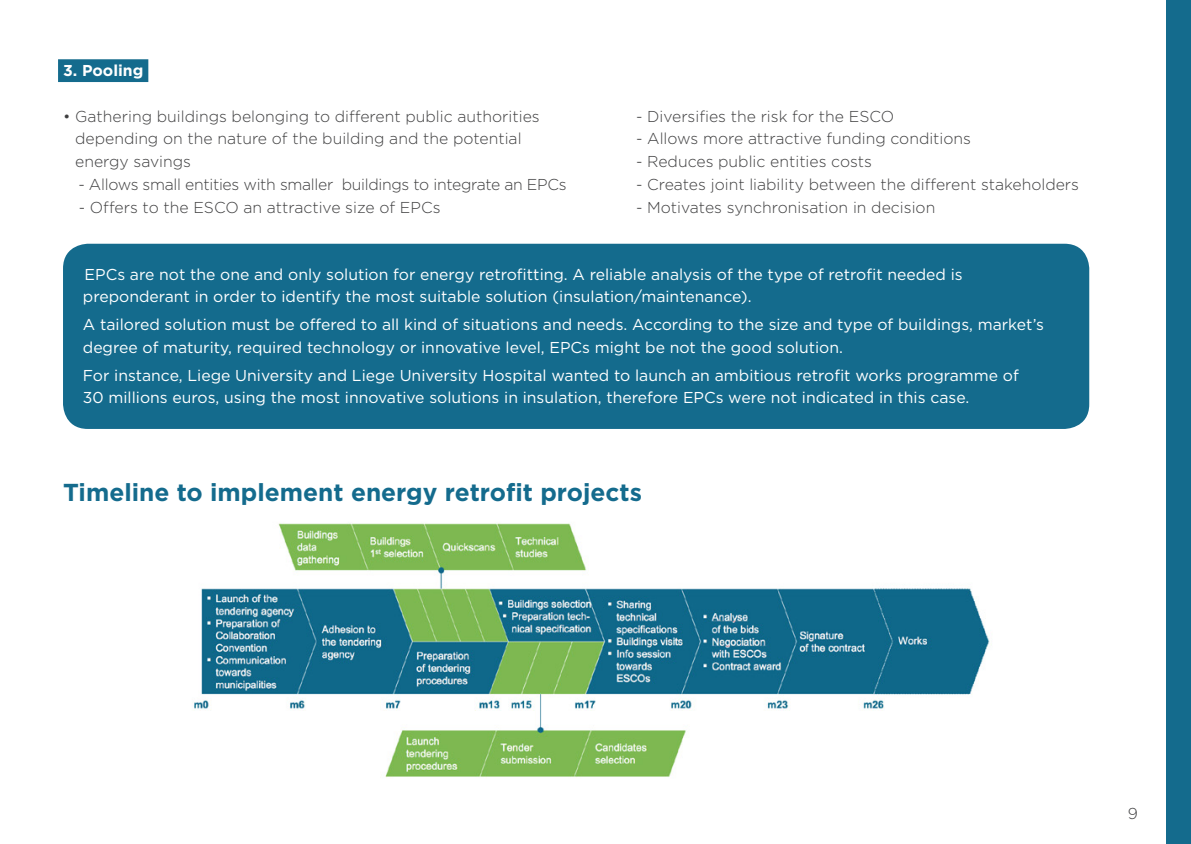
<style>
.page{position:relative;width:1191px;height:844px;background:#fff}
.page>*{position:absolute;margin:0;border:0;box-sizing:border-box;transform-origin:0 0}
.t1{font:700 24.5px "Gotham";color:#146b8d}
.t2{font:15.75px/22.8px "Gotham";color:#fff}
.t3{font:300 15.75px/22.8px "Gotham";color:#3e3e3f}
.t4{font:300 15.75px "Gotham";letter-spacing:-.02em;color:#3e3e3f}
.t5{font:700 15.75px "Gotham";color:#fff}
</style>
<div class="page">
<div style="left:58px;top:59px;width:90px;height:23px;background:#146b8d"></div>
<img style="left:194px;top:523px;width:796px;height:255px">
<div style="left:1166px;top:0;width:25px;height:843px;background:#146b8d"></div>
<div style="left:63px;top:244px;width:1026px;height:185px;background:#146b8d;border-radius:25px"></div>
<p class="t5" style="left:63px;top:61px;width:82px">3. Pooling</p>
<p class="t3" style="left:75px;top:104px;width:466px;text-indent:-12px">• Gathering buildings belonging to different public authorities depending on the nature of the building and the potential energy savings</p>
<p class="t4" style="left:78px;top:176px;width:489px">- Allows small entities with smaller buildings to integrate an EPCs</p>
<p class="t3" style="left:79px;top:195px;width:363px">- Offers to the ESCO an attractive size of EPCs</p>
<p class="t3" style="left:636px;top:104px;width:260px">- Diversifies the risk for the ESCO</p>
<p class="t3" style="left:636px;top:127px;width:336px">- Allows more attractive funding conditions</p>
<p class="t3" style="left:636px;top:150px;width:237px">- Reduces public entities costs</p>
<p class="t3" style="left:636px;top:173px;width:444px">- Creates joint liability between the different stakeholders</p>
<p class="t3" style="left:636px;top:195px;width:301px">- Motivates synchronisation in decision</p>
<p class="t2" style="left:83px;top:262px;width:881px">EPCs are not the one and only solution for energy retrofitting. A reliable analysis of the type of retrofit needed is preponderant in order to identify the most suitable solution (insulation/maintenance).</p>
<p class="t2" style="left:83px;top:313px;width:962px">A tailored solution must be offered to all kind of situations and needs. According to the size and type of buildings, market’s degree of maturity, required technology or innovative level, EPCs might be not the good solution.</p>
<p class="t2" style="left:83px;top:363px;width:937px">For instance, Liege University and Liege University Hospital wanted to launch an ambitious retrofit works programme of<br>30 millions euros, using the most innovative solutions in insulation, therefore EPCs were not indicated in this case.</p>
<h1 class="t1" style="left:63px;top:478px;width:580px">Timeline to implement energy retrofit projects</h1>
<p class="t3" style="left:1128px;top:801px;width:12px">9</p>
</div>
